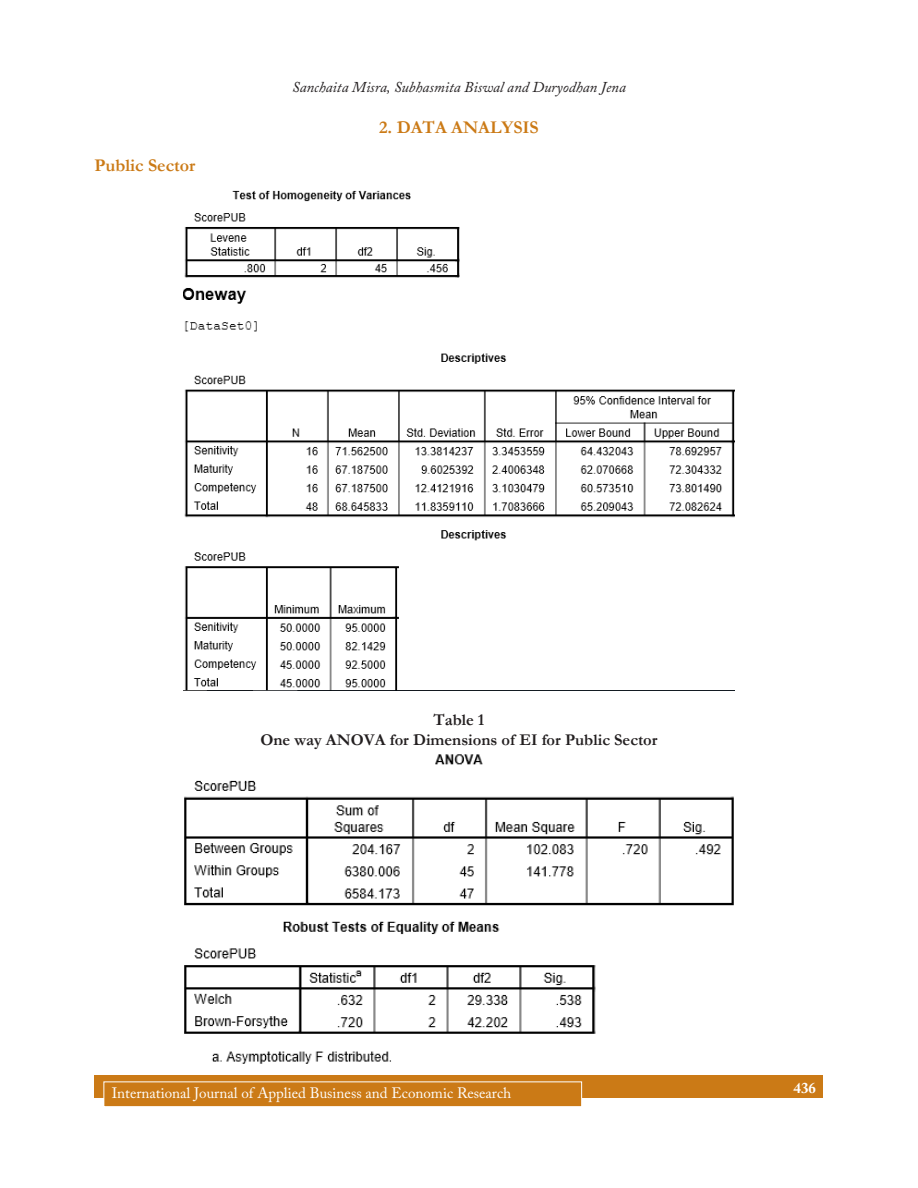
<style>
.page{position:relative;width:918px;height:1188px;background:#fff}
.page>*{position:absolute;margin:0;border:0;box-sizing:border-box;transform-origin:0 0}
.Subhead_1{font:700 18px "Garamond";color:#cb7a16}
.Subhead_2{font:700 18px "Garamond";color:#cb7a16}
.Table_Head{font:700 16.5px/19.8px "Garamond";color:#231f20;text-align:center}
.t1{font:15px "Adobe Caslon Pro";color:#fff}
.t2{font:italic 15px "Adobe Caslon Pro";color:#231f20}
.t3{font:700 15px "Adobe Caslon Pro";color:#fff}
</style>
<div class="page">
<div style="left:94px;top:1076px;width:730px;height:22px;background:#cb7a16"></div>
<div style="left:104px;top:1082px;width:478px;height:25px;background:#cb7a16"></div>
<div style="left:104px;top:1082px;width:478px;height:25px;border:1px solid #fff"></div>
<img style="left:183px;top:191px;width:552px;height:500px">
<img style="left:184px;top:754px;width:550px;height:310px">
<p class="t2" style="left:292px;top:78px;width:335px">Sanchaita Misra, Subhasmita Biswal and Duryodhan Jena</p>
<p class="Subhead_2" style="left:94px;top:153px;width:102px">Public Sector</p>
<p class="Subhead_1" style="left:379px;top:115px;width:160px">2. DATA ANALYSIS</p>
<p class="Table_Head" style="left:260px;top:710px;width:399px">Table 1<br>One way ANOVA for Dimensions of EI for Public Sector</p>
<p class="t1" style="left:112px;top:1084px;width:401px">International Journal of Applied Business and Economic Research</p>
<p class="t3" style="left:794px;top:1079px;width:24px">436</p>
</div>
